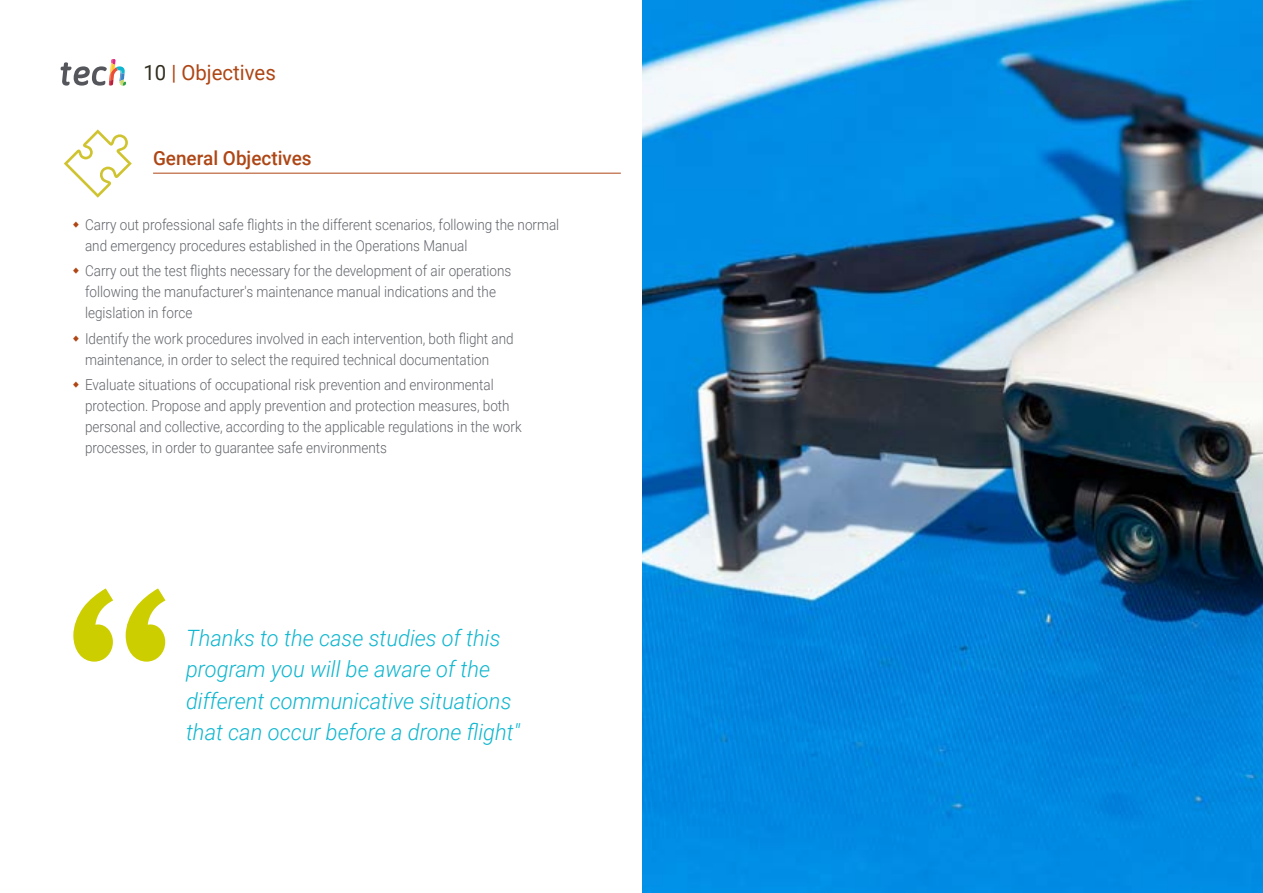
<style>
.page{position:relative;width:1263px;height:893px;background:#fff}
.page>*{position:absolute;margin:0;border:0;box-sizing:border-box;transform-origin:0 0}
.t1{font:italic 300 22.5px/31.5px "Roboto";color:#0fb6cf}
.t2{font:21px "Roboto";color:#ae4615}
.t3{font:500 19.5px "Roboto";color:#ae4615}
.t4{font:300 15px/21px "Roboto";color:#61646a;scale:.9 1}
.s1{color:#312e20}
</style>
<div class="page">
<svg style="left:64px;top:129px;width:68px;height:69px"></svg>
<img style="left:642px;top:0;width:621px;height:893px">
<svg style="left:61px;top:59px;width:65px;height:27px"></svg>
<svg style="left:73px;top:588px;width:92px;height:74px"></svg>
<hr style="left:153px;top:173px;width:468px;height:1px;background:#ae4615">
<h2 class="t2" style="left:144px;top:57px;width:134px"><span class="s1">10</span> | Objectives</h2>
<h3 class="t3" style="left:153px;top:144px;width:160px">General Objectives</h3>
<p class="t4" style="left:85px;top:214px;width:528px">Carry out professional safe flights in the different scenarios, following the normal and emergency procedures established in the Operations Manual</p>
<p class="t4" style="left:85px;top:260px;width:475px">Carry out the test flights necessary for the development of air operations following the manufacturer's maintenance manual indications and the legislation in force</p>
<p class="t4" style="left:85px;top:327px;width:478px">Identify the work procedures involved in each intervention, both flight and maintenance, in order to select the required technical documentation</p>
<p class="t4" style="left:85px;top:373px;width:487px">Evaluate situations of occupational risk prevention and environmental protection. Propose and apply prevention and protection measures, both personal and collective, according to the applicable regulations in the work processes, in order to guarantee safe environments</p>
<h1 class="t1" style="left:186px;top:621px;width:335px">Thanks to the case studies of this program you will be aware of the different communicative situations that can occur before a drone flight"</h1>
</div>
